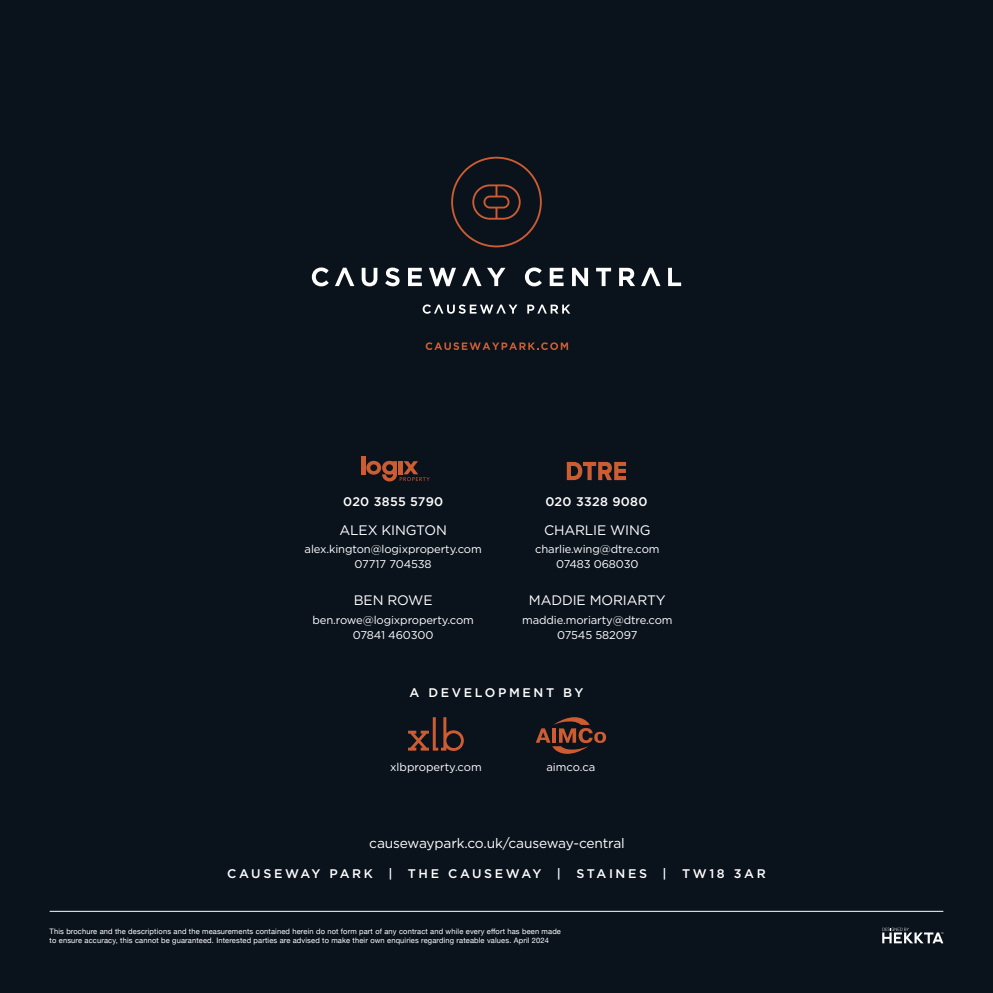
<style>
.page{position:relative;width:993px;height:993px;background:#fff}
.page>*{position:absolute;margin:0;border:0;box-sizing:border-box;transform-origin:0 0}
.t1{font:13.75px "Gotham";letter-spacing:-.01em;color:#fff}
.t2{font:500 12.5px "Gotham";letter-spacing:.21em;color:#fff}
.t3{font:500 12.5px "Gotham";letter-spacing:.025em;color:#fff}
.t4{font:11.25px/15px "Gotham";letter-spacing:-.01em;color:#fff;text-align:center}
.t5{font:7.5px/9px "Helvetica Neue";letter-spacing:.02em;color:#fff}
</style>
<div class="page">
<div style="left:0;top:0;width:992px;height:992px;background:#0a121c"></div>
<svg style="left:425px;top:342px;width:143px;height:8px"></svg>
<svg style="left:566px;top:462px;width:60px;height:18px"></svg>
<svg style="left:882px;top:927px;width:61px;height:16px"></svg>
<hr style="left:50px;top:910px;width:893px;height:1px;background:#fff">
<svg style="left:451px;top:157px;width:90px;height:90px"></svg>
<svg style="left:619px;top:268px;width:16px;height:18px"></svg>
<svg style="left:572px;top:268px;width:16px;height:18px"></svg>
<svg style="left:596px;top:268px;width:15px;height:18px"></svg>
<svg style="left:549px;top:268px;width:14px;height:18px"></svg>
<svg style="left:524px;top:267px;width:17px;height:19px"></svg>
<svg style="left:462px;top:267px;width:19px;height:19px"></svg>
<svg style="left:487px;top:268px;width:18px;height:18px"></svg>
<svg style="left:429px;top:268px;width:27px;height:18px"></svg>
<svg style="left:312px;top:267px;width:16px;height:19px"></svg>
<svg style="left:335px;top:267px;width:19px;height:19px"></svg>
<svg style="left:361px;top:268px;width:16px;height:18px"></svg>
<svg style="left:385px;top:267px;width:14px;height:19px"></svg>
<svg style="left:408px;top:268px;width:14px;height:18px"></svg>
<svg style="left:668px;top:268px;width:13px;height:18px"></svg>
<svg style="left:641px;top:267px;width:19px;height:19px"></svg>
<svg style="left:422px;top:304px;width:95px;height:9px"></svg>
<svg style="left:527px;top:304px;width:43px;height:9px"></svg>
<hr style="left:361px;top:455px;width:4px;height:19px;background:#cc5c31">
<svg style="left:366px;top:460px;width:63px;height:22px"></svg>
<svg style="left:535px;top:717px;width:71px;height:36px"></svg>
<hr style="left:552px;top:728px;width:3px;height:14px;background:#cc5c31">
<svg style="left:408px;top:717px;width:55px;height:33px"></svg>
<h2 class="t3" style="left:343px;top:494px;width:102px">020 3855 5790</h2>
<h2 class="t3" style="left:545px;top:494px;width:104px">020 3328 9080</h2>
<h1 class="t1" style="left:339px;top:522px;width:109px">ALEX KINGTON</h1>
<h3 class="t4" style="left:304px;top:541px;width:178px">alex.kington@logixproperty.com<br>07717 704538</h3>
<h1 class="t1" style="left:353px;top:592px;width:80px">BEN ROWE</h1>
<h3 class="t4" style="left:312px;top:612px;width:163px">ben.rowe@logixproperty.com<br>07841 460300</h3>
<h1 class="t1" style="left:544px;top:522px;width:108px">CHARLIE WING</h1>
<h3 class="t4" style="left:535px;top:541px;width:126px">charlie.wing@dtre.com<br>07483 068030</h3>
<h1 class="t1" style="left:528px;top:592px;width:138px">MADDIE MORIARTY</h1>
<h3 class="t4" style="left:522px;top:612px;width:152px">maddie.moriarty@dtre.com<br>07545 582097</h3>
<h2 class="t2" style="left:409px;top:684px;width:175px">A DEVELOPMENT BY</h2>
<h3 class="t4" style="left:390px;top:759px;width:93px">xlbproperty.com</h3>
<h3 class="t4" style="left:546px;top:759px;width:50px">aimco.ca</h3>
<h1 class="t1" style="left:369px;top:835px;width:257px">causewaypark.co.uk/causeway-central</h1>
<h2 class="t2" style="left:227px;top:866px;width:540px">CAUSEWAY PARK | THE CAUSEWAY | STAINES | TW18 3AR</h2>
<p class="t5" style="left:50px;top:927px;width:512px">This brochure and the descriptions and the measurements contained herein do not form part of any contract and while every effort has been made to ensure accuracy, this cannot be guaranteed. Interested parties are advised to make their own enquiries regarding rateable values. April 2024</p>
</div>
